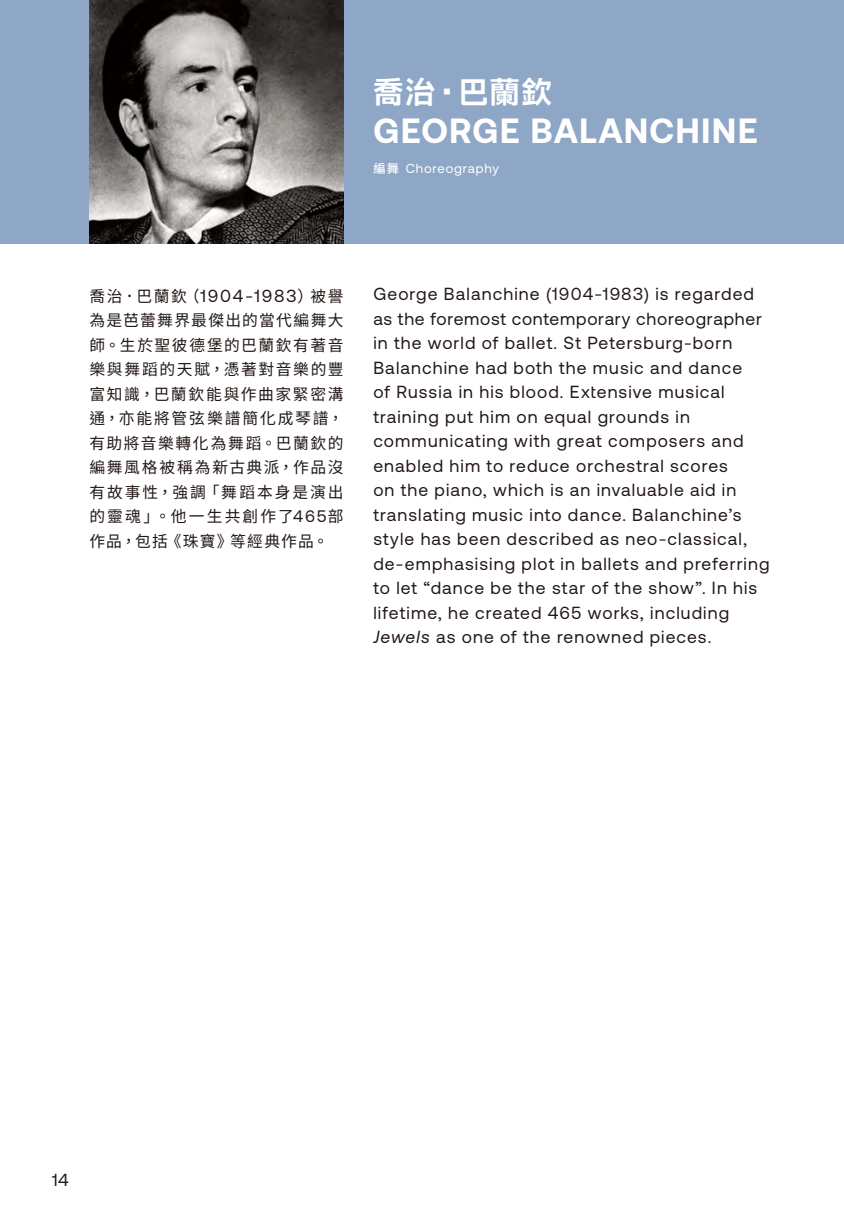
<style>
.page{position:relative;width:844px;height:1226px;background:#fff}
.page>*{position:absolute;margin:0;border:0;box-sizing:border-box;transform-origin:0 0}
.t1{font:700 35px "Aeonik";letter-spacing:.035em;color:#fff}
.t2{font:700 29.75px "Aktiv Hei Hant";color:#fff}
.t3{font:17.5px/24.5px "Aeonik";letter-spacing:.065em;color:#221815}
.t4{font:15.75px/24.5px "Noto Sans HK";letter-spacing:.11em;color:#221815;text-align:justify}
.t5{font:13.12px "Aeonik";letter-spacing:.065em;color:#fff}
.s1{font-family:"Noto Sans CJ Ktc";font-weight:500;font-size:12.25px}
.s2{font-family:"Aeonik";font-size:17.5px}
.s3{font-family:"Aeonik";font-size:16.62px}
.s4{font-style:italic}
</style>
<div class="page">
<div style="left:0;top:0;width:843px;height:243px;background:#8ea7c7"></div>
<img style="left:89px;top:0;width:254px;height:243px">
<h2 class="t2" style="left:373px;top:74px;width:180px">喬治‧巴蘭欽</h2>
<h1 class="t1" style="left:373px;top:111px;width:386px">GEORGE BALANCHINE</h1>
<p class="t5" style="left:373px;top:161px;width:127px"><span class="s1">編舞</span> Choreography</p>
<p class="t4" style="left:89px;top:284px;width:255px">喬治．巴蘭欽（<span class="s2">1904-1983</span>）被譽為是芭蕾舞界最傑出的當代編舞大師。生於聖彼德堡的巴蘭欽有著音樂與舞蹈的天賦，憑著對音樂的豐富知識，巴蘭欽能與作曲家緊密溝通，亦能將管弦樂譜簡化成琴譜，有助將音樂轉化為舞蹈。巴蘭欽的編舞風格被稱為新古典派，作品沒有故事性，強調「舞蹈本身是演出的靈魂」。他一生共創作了<span class="s3">465</span>部作品，包括《珠寶》等經典作品。</p>
<p class="t3" style="left:373px;top:282px;width:397px">George Balanchine (1904-1983) is regarded as the foremost contemporary choreographer in the world of ballet. St Petersburg-born Balanchine had both the music and dance<br>of Russia in his blood. Extensive musical training put him on equal grounds in communicating with great composers and enabled him to reduce orchestral scores<br>on the piano, which is an invaluable aid in translating music into dance. Balanchine’s style has been described as neo-classical, de-emphasising plot in ballets and preferring to let “dance be the star of the show”. In his lifetime, he created 465 works, including <span class="s4">Jewels</span> as one of the renowned pieces.</p>
<p class="t3" style="left:52px;top:1167px;width:18px">14</p>
</div>
